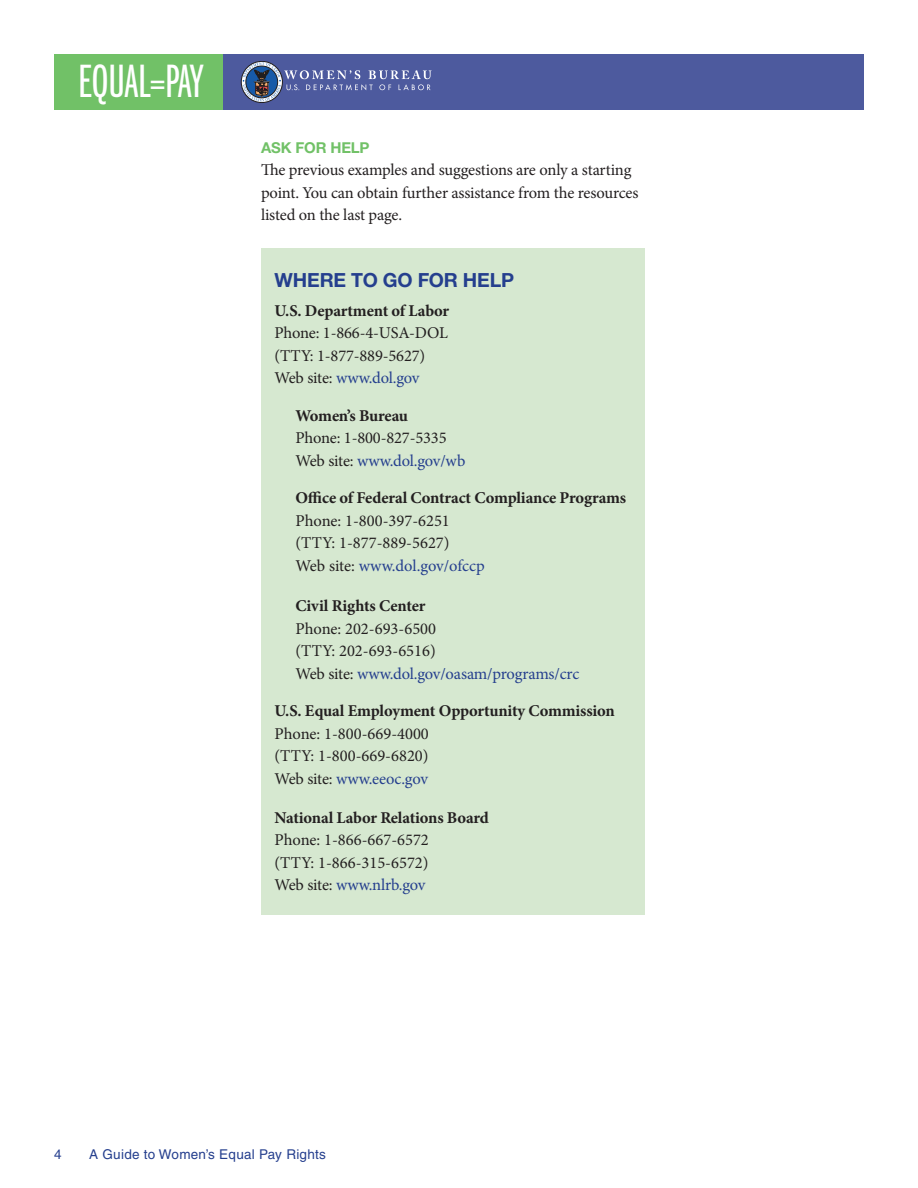
<style>
.page{position:relative;width:918px;height:1188px;background:#fff}
.page>*{position:absolute;margin:0;border:0;box-sizing:border-box;transform-origin:0 0}
.t1{font:48.45px "ITC Franklin Gothic Std Bk X Cp";letter-spacing:-.01em;color:#fff}
.Main_Headers{font:700 19.5px "Helvetica Neue LT Std";letter-spacing:-.01em;color:#253f8e}
.Paragraph_Style_1{font:16.5px/22.5px "Minion Pro";letter-spacing:-.01em;color:#231f20}
.Paragraph_Style_1-2{font:700 16.5px "Minion Pro";letter-spacing:-.01em;color:#231f20}
.Paragraph_Style_1-3{font:16.5px "Minion Pro";letter-spacing:-.01em;color:#253f8e}
.Subhead{font:700 15px "Helvetica Neue LT Std";letter-spacing:-.01em;color:#71c167}
.t2{font:13.5px "Helvetica LT Std";letter-spacing:.02em;color:#253f8e}
.s1{color:#231f20}
.s2{font-weight:700}
.s3{color:#253f8e}
</style>
<div class="page">
<div style="left:54px;top:54px;width:253px;height:56px;background:#71c167"></div>
<div style="left:224px;top:54px;width:640px;height:56px;background:#4d5a9e"></div>
<div style="left:241px;top:61px;width:42px;height:42px;border:1px solid #201d1e;border-radius:50%"></div>
<svg style="left:243px;top:62px;width:189px;height:39px"></svg>
<div style="left:261px;top:248px;width:383px;height:666px;background:#d6e8d0"></div>
<h1 class="t1" style="left:78px;top:56px;width:127px">EQUAL=PAY</h1>
<p class="Subhead" style="left:261px;top:138px;width:110px">ASK FOR HELP</p>
<p class="Paragraph_Style_1" style="left:261px;top:159px;width:379px">The previous examples and suggestions are only a starting point. You can obtain further assistance from the resources listed on the last page.</p>
<p class="Main_Headers" style="left:274px;top:268px;width:241px">WHERE TO GO FOR HELP</p>
<p class="Paragraph_Style_1-2" style="left:274px;top:299px;width:176px">U.S. Department of Labor</p>
<p class="Paragraph_Style_1" style="left:274px;top:322px;width:175px">Phone: 1-866-4-USA-DOL (TTY: 1-877-889-5627)</p>
<p class="Paragraph_Style_1-3" style="left:274px;top:367px;width:147px"><span class="s1">Web site:</span> www.dol.gov</p>
<p class="Paragraph_Style_1" style="left:296px;top:404px;width:171px"><span class="s2">Women’s Bureau<br></span>Phone: 1-800-827-5335<br>Web site: <span class="s3">www.dol.gov/wb</span></p>
<p class="Paragraph_Style_1-2" style="left:296px;top:487px;width:332px">Office of Federal Contract Compliance Programs</p>
<p class="Paragraph_Style_1" style="left:296px;top:509px;width:156px">Phone: 1-800-397-6251 (TTY: 1-877-889-5627)</p>
<p class="Paragraph_Style_1-3" style="left:296px;top:555px;width:191px"><span class="s1">Web site:</span> www.dol.gov/ofccp</p>
<p class="Paragraph_Style_1-2" style="left:296px;top:595px;width:131px">Civil Rights Center</p>
<p class="Paragraph_Style_1" style="left:295px;top:617px;width:142px">Phone: 202-693-6500 (TTY: 202-693-6516)</p>
<p class="Paragraph_Style_1-3" style="left:295px;top:663px;width:285px"><span class="s1">Web site:</span> www.dol.gov/oasam/programs/crc</p>
<p class="Paragraph_Style_1-2" style="left:274px;top:700px;width:342px">U.S. Equal Employment Opportunity Commission</p>
<p class="Paragraph_Style_1" style="left:274px;top:722px;width:156px">Phone: 1-800-669-4000 (TTY: 1-800-669-6820)</p>
<p class="Paragraph_Style_1-3" style="left:274px;top:768px;width:155px"><span class="s1">Web site:</span> www.eeoc.gov</p>
<p class="Paragraph_Style_1-2" style="left:274px;top:806px;width:216px">National Labor Relations Board</p>
<p class="Paragraph_Style_1" style="left:274px;top:829px;width:156px">Phone: 1-866-667-6572 (TTY: 1-866-315-6572)</p>
<p class="Paragraph_Style_1-3" style="left:274px;top:874px;width:153px"><span class="s1">Web site:</span> www.nlrb.gov</p>
<p class="t2" style="left:54px;top:1146px;width:9px">4</p>
<p class="t2" style="left:89px;top:1146px;width:238px">A Guide to Women’s Equal Pay Rights</p>
</div>
